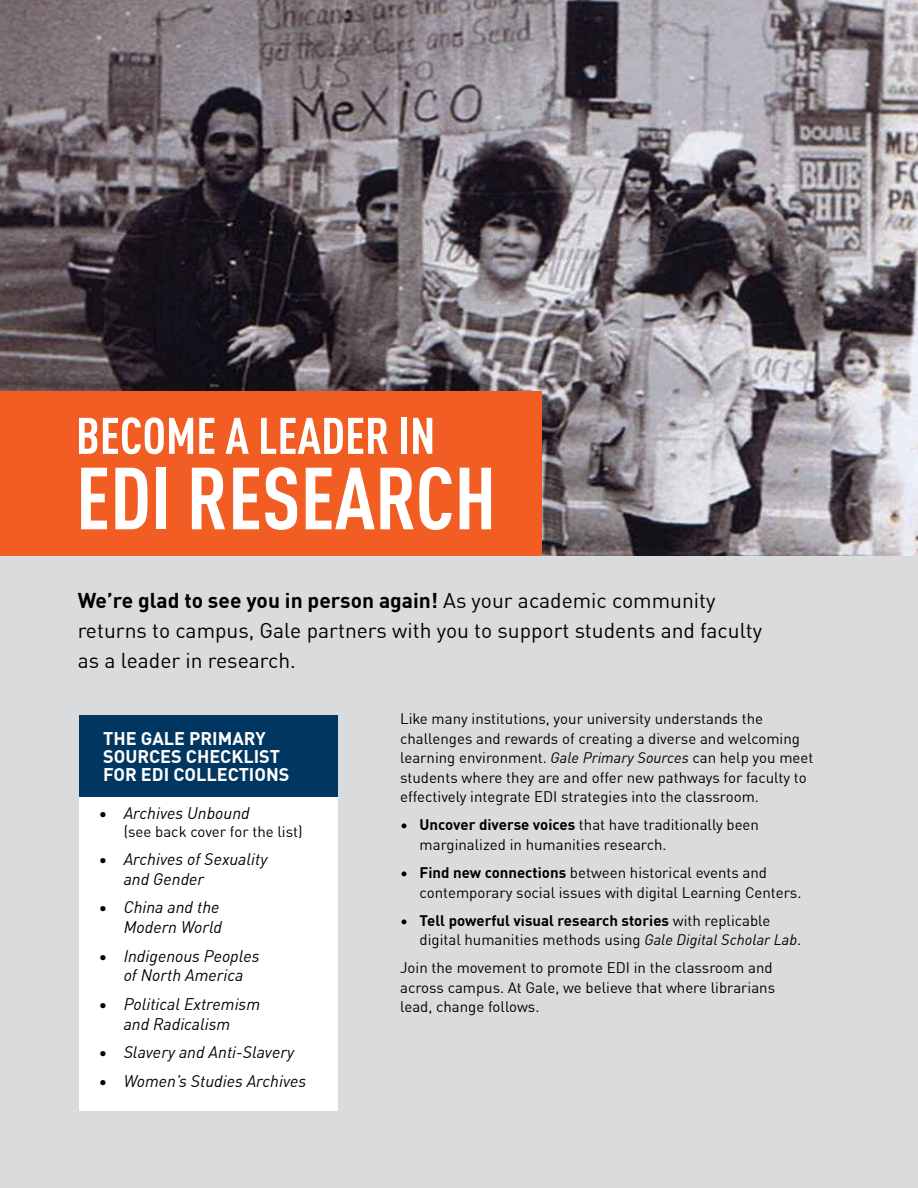
<style>
.page{position:relative;width:918px;height:1188px;background:#fff}
.page>*{position:absolute;margin:0;border:0;box-sizing:border-box;transform-origin:0 0}
.t1{font:700 condensed 86.55px "DIN Offc";color:#fff}
.t2{font:700 condensed 50.7px "DIN Offc";color:#fff}
.t3{font:21px/30px "DIN Offc";color:#000}
.t4{font:700 18px/18px "DIN Offc";color:#fff}
.t5{font:italic 16.5px/19.8px "DIN Offc";color:#000;text-align:center}
.t6{font:15px/19.5px "DIN Offc";color:#000}
.s1{font-weight:700}
.s2{font-style:italic}
</style>
<div class="page">
<div style="left:0;top:1px;width:917px;height:1187px;background:#dadbdc"></div>
<img style="left:0;top:0;width:918px;height:555px">
<div style="left:0;top:392px;width:542px;height:164px;background:#f15d22"></div>
<div style="left:79px;top:715px;width:259px;height:395px;background:#fff"></div>
<div style="left:79px;top:715px;width:259px;height:81px;background:#003660"></div>
<h2 class="t2" style="left:76px;top:405px;width:361px">BECOME A LEADER IN</h2>
<h1 class="t1" style="left:76px;top:446px;width:422px">EDI RESEARCH</h1>
<h3 class="t3" style="left:78px;top:585px;width:686px"><span class="s1">We’re glad to see you in person again!</span> As your academic community returns to campus, Gale partners with you to support students and faculty as a leader in research.</h3>
<p class="t4" style="left:103px;top:730px;width:188px">THE GALE PRIMARY<br>SOURCES CHECKLIST<br>FOR EDI COLLECTIONS</p>
<p class="t5" style="left:99px;top:803px;width:152px">• Archives Unbound</p>
<p class="t6" style="left:124px;top:822px;width:180px">(see back cover for the list)</p>
<p class="t5" style="left:124px;top:849px;width:145px;text-align:left;text-indent:-25px">• Archives of Sexuality and Gender</p>
<p class="t5" style="left:99px;top:898px;width:125px;text-align:right">• China and the<br>Modern World</p>
<p class="t5" style="left:99px;top:946px;width:162px">• Indigenous Peoples of North America</p>
<p class="t5" style="left:99px;top:994px;width:163px">• Political Extremism and Radicalism</p>
<p class="t5" style="left:99px;top:1042px;width:197px">• Slavery and Anti-Slavery</p>
<p class="t5" style="left:99px;top:1071px;width:209px">• Women’s Studies Archives</p>
<p class="t6" style="left:400px;top:709px;width:415px">Like many institutions, your university understands the challenges and rewards of creating a diverse and welcoming learning environment. <span class="s2">Gale Primary Sources</span> can help you meet students where they are and offer new pathways for faculty to effectively integrate EDI strategies into the classroom.</p>
<p class="t6" style="left:420px;top:815px;width:341px;text-indent:-20px">• <span class="s1">Uncover diverse voices</span> that have traditionally been marginalized in humanities research.</p>
<p class="t6" style="left:420px;top:863px;width:383px;text-indent:-20px">• <span class="s1">Find new connections</span> between historical events and contemporary social issues with digital Learning Centers.</p>
<p class="t6" style="left:420px;top:911px;width:383px;text-indent:-20px">• <span class="s1">Tell powerful visual research stories</span> with replicable digital humanities methods using <span class="s2">Gale Digital Scholar Lab</span>.</p>
<p class="t6" style="left:400px;top:958px;width:377px">Join the movement to promote EDI in the classroom and across campus. At Gale, we believe that where librarians lead, change follows.</p>
</div>
